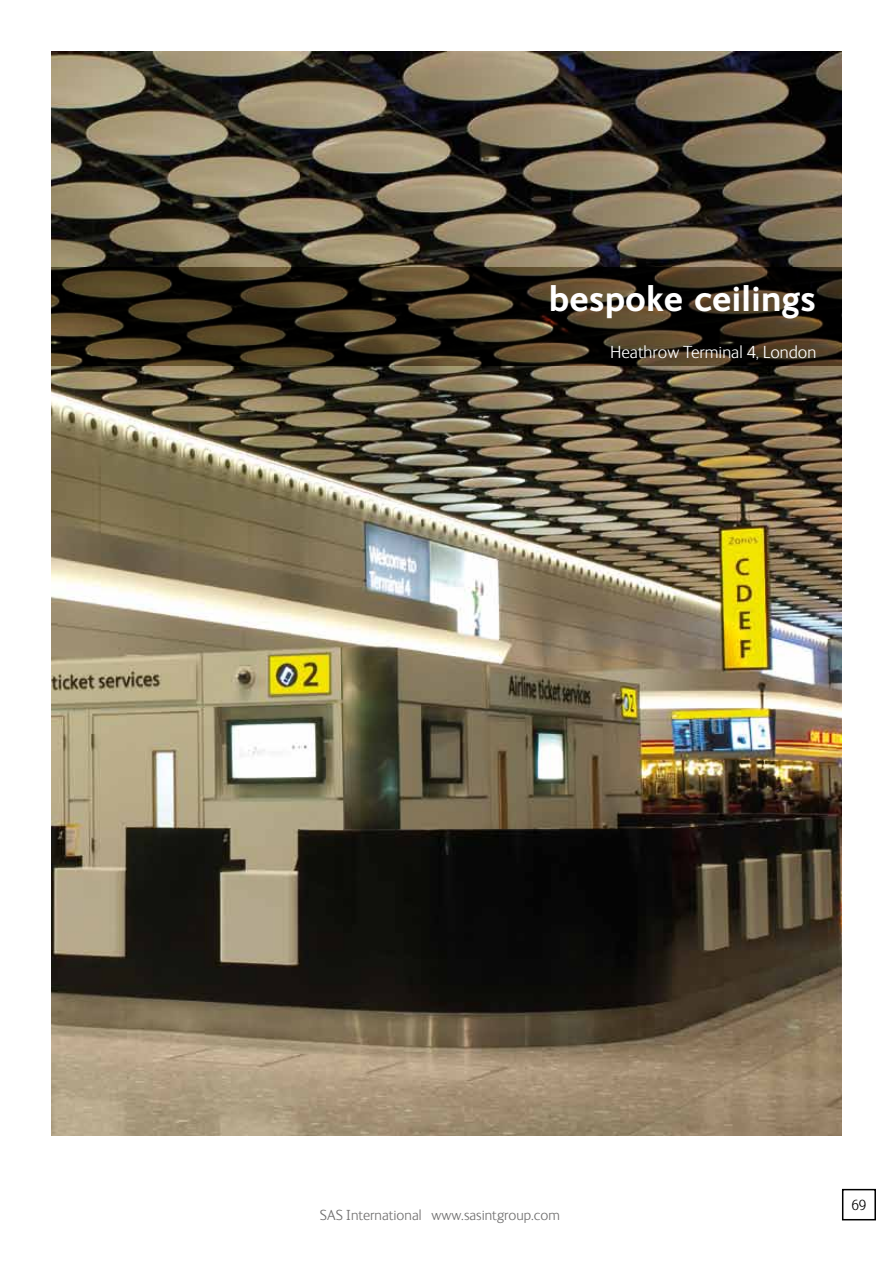
<style>
.page{position:relative;width:893px;height:1263px;background:#fff}
.page>*{position:absolute;margin:0;border:0;box-sizing:border-box;transform-origin:0 0}
.t1{font:700 36px "FS Ingrid";color:#fff}
.t2{font:300 18px "FS Ingrid";color:#fff}
.t3{font:300 15px "FS Ingrid";color:#706f6f}
.t4{font:300 15px "FS Ingrid";color:#000}
</style>
<div class="page">
<div style="left:842px;top:1189px;width:34px;height:31px;border:2px solid #000"></div>
<img style="left:51px;top:51px;width:791px;height:1084px">
<img style="left:51px;top:268px;width:791px;height:98px">
<h1 class="t1" style="left:549px;top:278px;width:269px">bespoke ceilings</h1>
<p class="t2" style="left:611px;top:342px;width:207px">Heathrow Terminal 4, London</p>
<p class="t3" style="left:320px;top:1208px;width:241px">SAS International www.sasintgroup.com</p>
<p class="t4" style="left:851px;top:1197px;width:16px">69</p>
</div>
